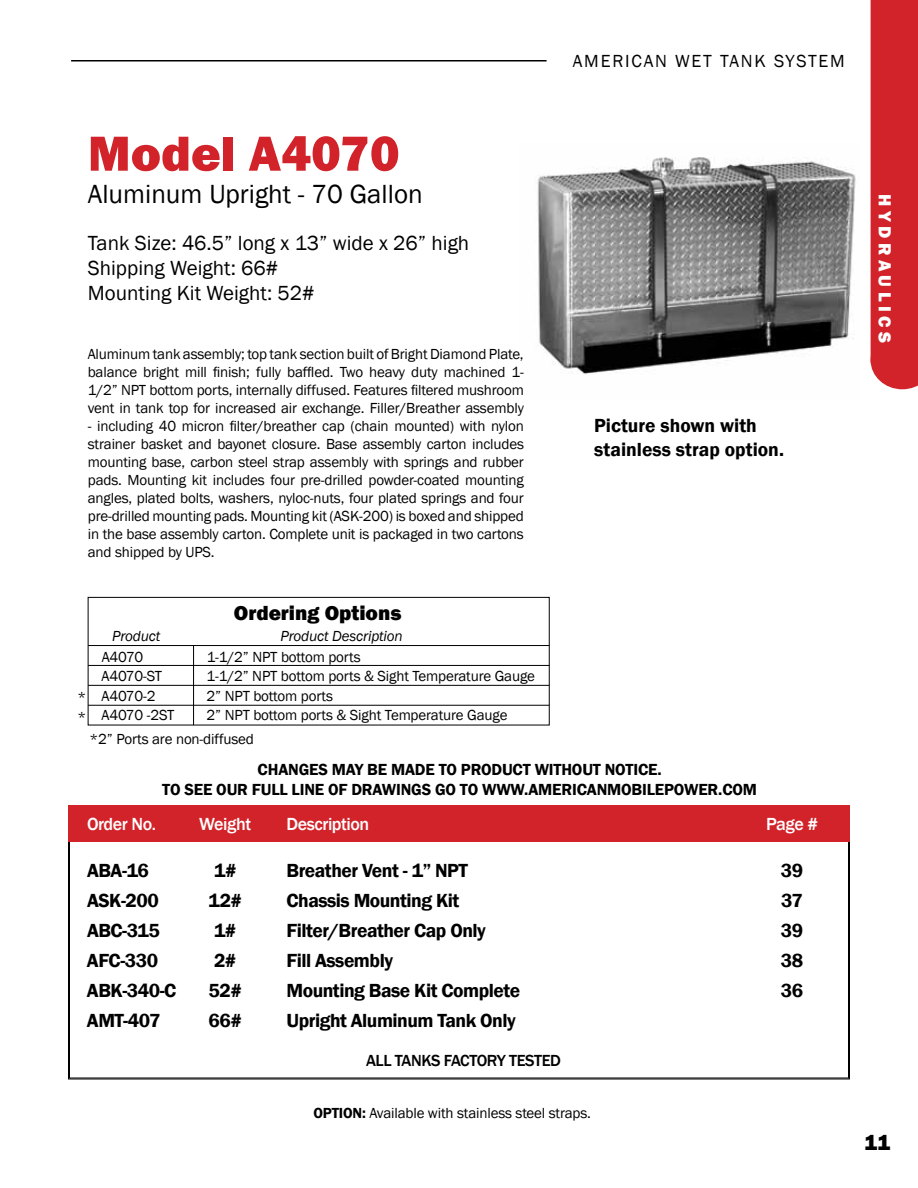
<style>
.page{position:relative;width:918px;height:1188px;background:#fff}
.page>*{position:absolute;margin:0;border:0;box-sizing:border-box;transform-origin:0 0}
.t1{font:800 51px "Franklin Gothic";color:#d2232a}
.t2{font:27px "Franklin Gothic";color:#000}
.t3{font:800 22.5px "Franklin Gothic";color:#000}
.t4{font:21px/25.2px "Franklin Gothic";color:#000}
.t5{font:800 21px "Franklin Gothic";color:#000}
.t6{font:600 19.5px "Franklin Gothic";letter-spacing:-.025em;color:#000}
.t7{font:600 19.5px/23.4px "Franklin Gothic";color:#000}
.t8{font:500 18px "Franklin Gothic";letter-spacing:-.025em;color:#fff}
.t9{font:18px "Franklin Gothic";letter-spacing:.1em;color:#000}
.t10{font:800 18px "Franklin Gothic";letter-spacing:.25em;color:#fff}
.t11{font:600 16.5px "Franklin Gothic";letter-spacing:-.01em;color:#000}
.t12{font:500 16.5px "Franklin Gothic";letter-spacing:-.025em;color:#000}
.t13{font:15px/18px "Franklin Gothic";letter-spacing:-.01em;color:#000;text-align:justify}
.t14{font:italic 15px "Franklin Gothic";letter-spacing:-.01em;color:#000}
.s1{font-weight:600}
</style>
<div class="page">
<div style="left:871px;top:0;width:47px;height:389px;background:#d2232a"></div>
<hr style="left:71px;top:60px;width:476px;height:2px;background:#000">
<svg style="left:68px;top:842px;width:782px;height:237px"></svg>
<div style="left:68px;top:806px;width:782px;height:36px;background:#d2232a"></div>
<img style="left:537px;top:157px;width:319px;height:217px">
<div style="left:88px;top:597px;width:462px;height:128px;border:1px solid #000"></div>
<hr style="left:88px;top:705px;width:461px;height:1px;background:#000">
<hr style="left:88px;top:685px;width:461px;height:1px;background:#000">
<hr style="left:88px;top:665px;width:461px;height:1px;background:#000">
<hr style="left:88px;top:645px;width:461px;height:1px;background:#000">
<hr style="left:193px;top:645px;width:1px;height:80px;background:#000">
<p class="t9" style="left:573px;top:49px;width:273px">American Wet Tank System</p>
<h1 class="t1" style="left:88px;top:121px;width:313px">Model A4070</h1>
<h2 class="t2" style="left:88px;top:177px;width:336px">Aluminum Upright - 70 Gallon</h2>
<h3 class="t4" style="left:88px;top:231px;width:383px">Tank Size: 46.5” long x 13” wide x 26” high<br>Shipping Weight: 66#<br>Mounting Kit Weight: 52#</h3>
<p class="t13" style="left:88px;top:345px;width:438px">Aluminum tank assembly; top tank section built of Bright Diamond Plate, balance bright mill finish; fully baffled. Two heavy duty machined 1- 1/2” NPT bottom ports, internally diffused. Features filtered mushroom vent in tank top for increased air exchange. Filler/Breather assembly</p>
<p class="t13" style="left:88px;top:417px;width:438px">- including 40 micron filter/breather cap (chain mounted) with nylon strainer basket and bayonet closure. Base assembly carton includes mounting base, carbon steel strap assembly with springs and rubber pads. Mounting kit includes four pre-drilled powder-coated mounting angles, plated bolts, washers, nyloc-nuts, four plated springs and four pre-drilled mounting pads. M ounting kit (ASK-200) is boxed and shipped in the base assembly carton. Complete unit is packaged in two cartons and shipped by UPS.</p>
<h3 class="t5" style="left:234px;top:599px;width:169px">Ordering Options</h3>
<p class="t14" style="left:112px;top:627px;width:50px">Product</p>
<p class="t14" style="left:281px;top:627px;width:124px">Product Description</p>
<p class="t13" style="left:102px;top:648px;width:43px">A4070</p>
<p class="t13" style="left:207px;top:648px;width:155px">1-1/2” N PT bottom ports</p>
<p class="t13" style="left:102px;top:668px;width:58px">A4070-ST</p>
<p class="t13" style="left:207px;top:668px;width:330px">1-1/2” N PT bottom ports &amp; Sight Temperature Gauge</p>
<p class="t13" style="left:102px;top:687px;width:55px">A4070-2</p>
<p class="t13" style="left:207px;top:687px;width:128px">2” N PT bottom ports</p>
<p class="t13" style="left:102px;top:707px;width:71px">A4070 -2ST</p>
<p class="t13" style="left:78px;top:688px;width:10px;line-height:19.5px">* *</p>
<p class="t13" style="left:90px;top:704px;width:419px;line-height:24px;text-indent:117px">2” N PT bottom ports &amp; Sight Temperature Gauge *2” Ports are non-diffused</p>
<h3 class="t7" style="left:594px;top:414px;width:191px">Picture shown with stainless strap option.</h3>
<p class="t11" style="left:258px;top:759px;width:21px">Chan</p>
<p class="t11" style="left:299px;top:759px;width:104px">gesmay bemade</p>
<p class="t11" style="left:439px;top:759px;width:34px">to prod</p>
<p class="t11" style="left:502px;top:759px;width:44px">uct witho</p>
<p class="t11" style="left:582px;top:759px;width:32px">ut notice</p>
<p class="t11" style="left:658px;top:759px;width:6px">.</p>
<p class="t11" style="left:162px;top:779px;width:33px">to see</p>
<p class="t11" style="left:216px;top:779px;width:85px">our full line</p>
<p class="t11" style="left:328px;top:779px;width:34px">of drawin</p>
<p class="t11" style="left:411px;top:779px;width:87px">gs go to www</p>
<p class="t11" style="left:524px;top:779px;width:16px">.americanmobilepower</p>
<p class="t11" style="left:718px;top:779px;width:17px">.com</p>
<p class="t8" style="left:87px;top:813px;width:71px">Order No.</p>
<p class="t8" style="left:199px;top:813px;width:53px">Weight</p>
<p class="t8" style="left:287px;top:813px;width:84px">Description</p>
<p class="t8" style="left:766px;top:813px;width:53px">Page #</p>
<h3 class="t6" style="left:87px;top:858px;width:64px">ABA-16</h3>
<h3 class="t6" style="left:214px;top:858px;width:24px">1#</h3>
<h3 class="t6" style="left:287px;top:858px;width:183px">Breather Vent - 1” NPT</h3>
<h3 class="t6" style="left:781px;top:858px;width:24px">39</h3>
<h3 class="t6" style="left:87px;top:888px;width:73px">ASK-200</h3>
<h3 class="t6" style="left:208px;top:888px;width:35px">12#</h3>
<h3 class="t6" style="left:286px;top:888px;width:175px">Chassis Mounting Kit</h3>
<h3 class="t6" style="left:781px;top:888px;width:23px">37</h3>
<h3 class="t6" style="left:87px;top:918px;width:74px">ABC-315</h3>
<h3 class="t6" style="left:214px;top:918px;width:24px">1#</h3>
<h3 class="t6" style="left:286px;top:918px;width:201px">Filter/Breather Cap Only</h3>
<h3 class="t6" style="left:781px;top:918px;width:24px">39</h3>
<h3 class="t6" style="left:87px;top:948px;width:73px">AFC-330</h3>
<h3 class="t6" style="left:214px;top:948px;width:24px">2#</h3>
<h3 class="t6" style="left:286px;top:948px;width:108px">Fill Assembly</h3>
<h3 class="t6" style="left:781px;top:948px;width:24px">38</h3>
<h3 class="t6" style="left:87px;top:978px;width:91px">ABK-340-C</h3>
<h3 class="t6" style="left:209px;top:978px;width:35px">52#</h3>
<h3 class="t6" style="left:286px;top:978px;width:235px">Mounting Base Kit Complete</h3>
<h3 class="t6" style="left:781px;top:978px;width:24px">36</h3>
<h3 class="t6" style="left:87px;top:1008px;width:75px">AMT-407</h3>
<h3 class="t6" style="left:209px;top:1008px;width:63px">66# U</h3>
<h3 class="t6" style="left:299px;top:1008px;width:219px">pright Aluminum Tank Only</h3>
<p class="t12" style="left:366px;top:1050px;width:195px">All Tan ks Facto ry Test ed</p>
<p class="t13" style="left:313px;top:1104px;width:279px"><span class="s1">OPTION:</span> Available with stainless steel straps.</p>
<p class="t10" style="left:896px;top:194px;width:150px;rotate:90deg">HYDRAULICS</p>
<h3 class="t3" style="left:864px;top:1128px;width:28px">11</h3>
</div>
